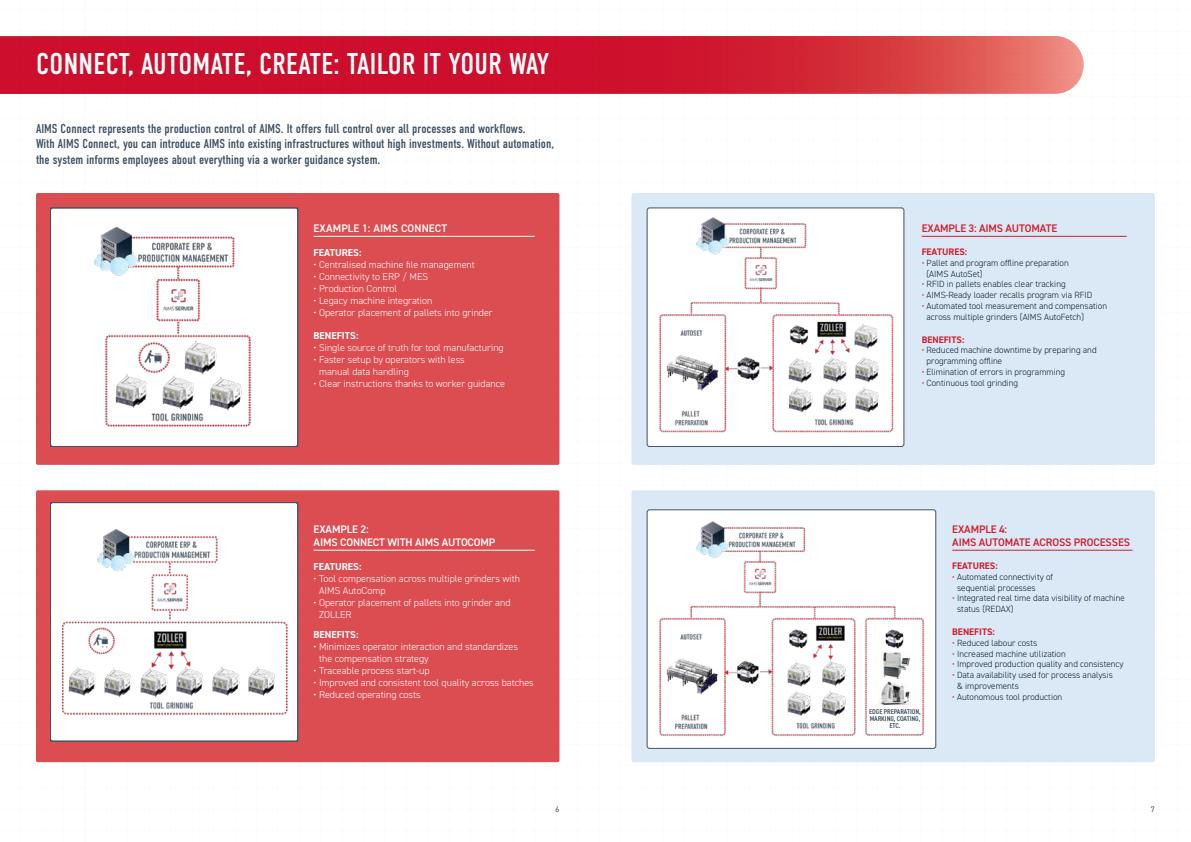
<style>
.page{position:relative;width:1191px;height:842px;background:#fff}
.page>*{position:absolute;margin:0;border:0;box-sizing:border-box;transform-origin:0 0}
.t1{font:30px "DIN Condensed";letter-spacing:.01em;color:#fff}
.t2{font:12.9px/15.5px "DIN Condensed";color:#415364}
.t3{font:600 11px/13.2px "DIN2014";letter-spacing:-.01em;color:#cf202f}
.t4{font:600 11px/13.2px "DIN2014";letter-spacing:-.01em;color:#fff}
.t5{font:600 11px "DIN2014";letter-spacing:.01em;color:#fff}
.t6{font:300 10px/12px "DIN2014";color:#fff}
.t7{font:700 10px "DIN2014";color:#fff}
.t8{font:700 9.5px "DIN2014";color:#cf202f}
.t9{font:300 9px/10.8px "DIN2014";color:#09202e}
.t10{font:8px "DIN2014";color:#445463}
.t11{font:600 condensed 7px/7px "DIN2014";letter-spacing:-.01em;color:#415364;text-align:center}
.s1{color:#ce202f}
</style>
<div class="page">
<svg style="left:0;top:36px;width:1083px;height:58px;background:#d22237"></svg>
<div style="left:36px;top:193px;width:523px;height:272px;background:#db4d51;border-radius:2px"></div>
<div style="left:631px;top:193px;width:524px;height:272px;background:#dbe8f6;border-radius:2px"></div>
<div style="left:631px;top:490px;width:524px;height:272px;background:#dbe8f6;border-radius:2px"></div>
<div style="left:36px;top:490px;width:523px;height:272px;background:#db4d51;border-radius:2px"></div>
<hr style="left:313px;top:236px;width:222px;height:1px;background:#fff">
<hr style="left:921px;top:236px;width:205px;height:1px;background:#cf202f">
<hr style="left:952px;top:550px;width:180px;height:1px;background:#cf202f">
<div style="left:647px;top:208px;width:257px;height:238px;background:#fff;border-radius:2px"></div>
<div style="left:647px;top:208px;width:257px;height:238px;border:1px solid #445463;border-radius:2px"></div>
<div style="left:647px;top:510px;width:288px;height:238px;background:#fff;border-radius:2px"></div>
<div style="left:647px;top:510px;width:288px;height:238px;border:1px solid #445463;border-radius:2px"></div>
<hr style="left:313px;top:550px;width:222px;height:1px;background:#fff">
<img style="left:659px;top:521px;width:266px;height:215px">
<img style="left:53px;top:210px;width:243px;height:234px">
<img style="left:53px;top:505px;width:243px;height:234px">
<div style="left:118px;top:628px;width:30px;height:29px;background:#fff;border-radius:50%"></div>
<img style="left:659px;top:217px;width:235px;height:216px">
<img style="left:881px;top:650px;width:29px;height:30px">
<img style="left:879px;top:680px;width:31px;height:26px">
<h1 class="t1" style="left:36px;top:47px;width:514px">CONNECT, AUTOMATE, CREATE: TAILOR IT YOUR WAY</h1>
<p class="t2" style="left:36px;top:121px;width:519px">AIMS Connect represents the production control of AIMS. It offers full control over all processes and workflows.<br>With AIMS Connect, you can introduce AIMS into existing infrastructures without high investments. Without automation, the system informs employees about everything via a worker guidance system.</p>
<p class="t5" style="left:314px;top:221px;width:135px">EXAMPLE 1: AIMS CONNECT</p>
<p class="t7" style="left:313px;top:245px;width:49px">FEATURES:</p>
<p class="t6" style="left:313px;top:258px;width:163px">• Centralised machine file management</p>
<p class="t6" style="left:313px;top:270px;width:116px">• Connectivity to ERP / MES</p>
<p class="t6" style="left:313px;top:282px;width:85px">• Production Control</p>
<p class="t6" style="left:313px;top:294px;width:120px">• Legacy machine integration</p>
<p class="t6" style="left:313px;top:306px;width:181px">• Operator placement of pallets into grinder</p>
<p class="t7" style="left:313px;top:329px;width:46px">BENEFITS:</p>
<p class="t6" style="left:313px;top:342px;width:192px">• Single source of truth for tool manufacturing</p>
<p class="t6" style="left:319px;top:354px;width:147px;text-indent:-5px">• Faster setup by operators with less manual data handling</p>
<p class="t6" style="left:313px;top:378px;width:193px">• Clear instructions thanks to worker guidance</p>
<p class="t4" style="left:314px;top:522px;width:183px">EXAMPLE 2:<br>AIMS CONNECT WITH AIMS AUTOCOMP</p>
<p class="t7" style="left:313px;top:559px;width:49px">FEATURES:</p>
<p class="t6" style="left:319px;top:572px;width:202px;text-indent:-5px">• Tool compensation across multiple grinders with<br>AIMS AutoComp</p>
<p class="t6" style="left:319px;top:596px;width:193px;text-indent:-5px">• Operator placement of pallets into grinder and<br>ZOLLER</p>
<p class="t7" style="left:313px;top:628px;width:46px">BENEFITS:</p>
<p class="t6" style="left:319px;top:641px;width:200px;text-indent:-5px">• Minimizes operator interaction and standardizes the compensation strategy</p>
<p class="t6" style="left:313px;top:665px;width:118px">• Traceable process start-up</p>
<p class="t6" style="left:313px;top:677px;width:222px">• Improved and consistent tool quality across batches</p>
<p class="t6" style="left:313px;top:689px;width:109px">• Reduced operating costs</p>
<p class="t3" style="left:921px;top:222px;width:137px">EXAMPLE 3: AIMS AUTOMATE</p>
<p class="t8" style="left:921px;top:245px;width:47px">FEATURES:</p>
<p class="t9" style="left:926px;top:257px;width:144px;text-indent:-5px"><span class="s1">•</span> Pallet and program offline preparation (AIMS AutoSet)</p>
<p class="t9" style="left:921px;top:279px;width:146px"><span class="s1">•</span> RFID in pallets enables clear tracking</p>
<p class="t9" style="left:921px;top:290px;width:172px"><span class="s1">•</span> AIMS-Ready loader recalls program via RFID</p>
<p class="t9" style="left:926px;top:301px;width:182px;text-indent:-5px"><span class="s1">•</span> Automated tool measurement and compensation across multiple grinders (AIMS AutoFetch)</p>
<p class="t8" style="left:921px;top:333px;width:44px">BENEFITS:</p>
<p class="t9" style="left:926px;top:345px;width:172px;text-indent:-5px"><span class="s1">•</span> Reduced machine downtime by preparing and programming offline</p>
<p class="t9" style="left:921px;top:367px;width:145px"><span class="s1">•</span> Elimination of errors in programming</p>
<p class="t9" style="left:921px;top:377px;width:98px"><span class="s1">•</span> Continuous tool grinding</p>
<p class="t11" style="left:869px;top:708px;width:53px">EDGE PREPARATION,<br>MARKING, COATING,<br>ETC.</p>
<p class="t3" style="left:952px;top:522px;width:179px">EXAMPLE 4:<br>AIMS AUTOMATE ACROSS PROCESSES</p>
<p class="t8" style="left:952px;top:559px;width:47px">FEATURES:</p>
<p class="t9" style="left:957px;top:571px;width:97px;text-indent:-5px"><span class="s1">•</span> Automated connectivity of sequential processes</p>
<p class="t9" style="left:957px;top:593px;width:169px;text-indent:-5px"><span class="s1">•</span> Integrated real time data visibility of machine status (REDAX)</p>
<p class="t8" style="left:952px;top:625px;width:44px">BENEFITS:</p>
<p class="t9" style="left:952px;top:637px;width:87px"><span class="s1">•</span> Reduced labour costs</p>
<p class="t9" style="left:952px;top:648px;width:115px"><span class="s1">•</span> Increased machine utilization</p>
<p class="t9" style="left:952px;top:659px;width:173px"><span class="s1">•</span> Improved production quality and consistency</p>
<p class="t9" style="left:957px;top:670px;width:157px;text-indent:-5px"><span class="s1">•</span> Data availability used for process analysis &amp; improvements</p>
<p class="t9" style="left:952px;top:691px;width:112px"><span class="s1">•</span> Autonomous tool production</p>
<p class="t10" style="left:555px;top:804px;width:5px">6</p>
<p class="t10" style="left:1151px;top:804px;width:5px">7</p>
</div>
